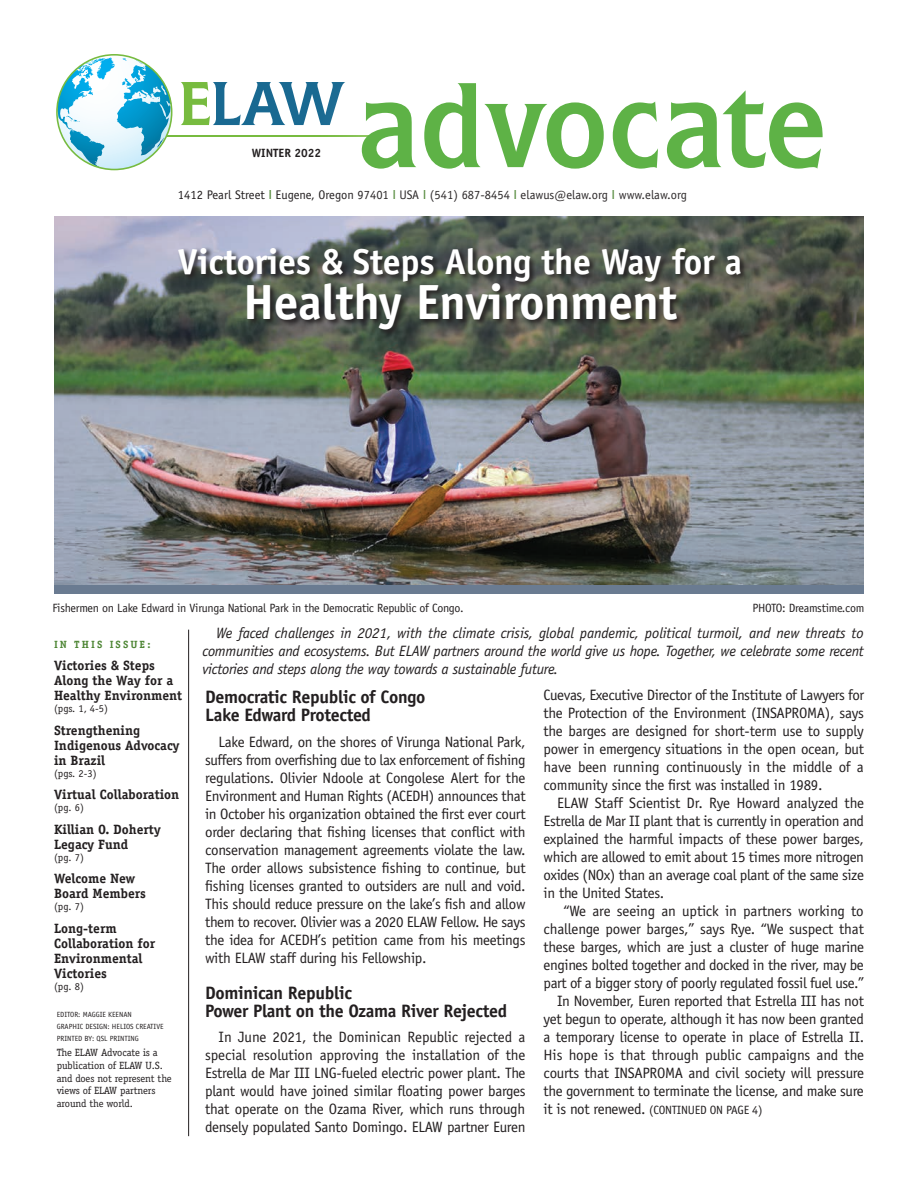
<style>
.page{position:relative;width:918px;height:1188px;background:#fff}
.page>*{position:absolute;margin:0;border:0;box-sizing:border-box;transform-origin:0 0}
.Body_copy{font:700 49.5px "Officina Sans";letter-spacing:-.01em;color:#fff}
.Body_copy-2{font:700 36px "Officina Sans";letter-spacing:-.01em;color:#fff}
.Body_copy-3{font:700 18px "Officina Sans";letter-spacing:-.02em;color:#231f20}
.Body_copy-4{font:15px/18px "Officina Sans";letter-spacing:-.02em;color:#231f20;text-align:justify}
.Body_copy-5{font:italic 15px/18px "Officina Sans";letter-spacing:-.02em;color:#231f20;text-align:justify}
.t1{font:700 13.5px/15px "Officina Serif";color:#231f20}
.t2{font:12.6px "Officina Sans";color:#231f20}
.Body_copy-6{font:12px "Officina Sans";letter-spacing:-.02em;color:#231f20}
.t3{font:700 12px "Officina Sans";color:#231f20}
.t4{font:10.5px/12.8px "Officina Serif";letter-spacing:-.01em;color:#231f20}
.t5{font:700 10.5px "Officina Serif";letter-spacing:.2em;color:#4e8635}
.t6{font:7.5px "Officina Sans";color:#231f20}
.s1{font-family:"Helvetica";color:#4e8635}
.s2{font-size:15px}
</style>
<div class="page">
<img style="left:54px;top:216px;width:809px;height:369px">
<hr style="left:188px;top:630px;width:1px;height:506px;background:#231f20">
<div style="left:54px;top:585px;width:810px;height:9px;background:#6a7b91"></div>
<div style="left:177px;top:246px;width:571px;height:91px;background:#231f20;opacity:.95"></div>
<hr style="left:166px;top:135px;width:208px;height:2px;background:#77bb3f">
<svg style="left:181px;top:82px;width:127px;height:43px"></svg>
<svg style="left:56px;top:54px;width:116px;height:116px"></svg>
<div style="left:308px;top:30px;width:568px;height:193px;background:#fff"></div>
<svg style="left:362px;top:83px;width:461px;height:86px"></svg>
<p class="t3" style="left:252px;top:146px;width:71px">WINTER 2022</p>
<p class="t2" style="left:178px;top:187px;width:511px">1412 Pearl Street <span class="s1">I</span> Eugene, Oregon 97401 <span class="s1">I</span> USA <span class="s1">I</span> (541) 687-8454 <span class="s1">I</span> elawus@elaw.org <span class="s1">I</span> www.elaw.org</p>
<p class="Body_copy-2" style="left:178px;top:239px;width:566px">Victories &amp; Steps Along the Way for a</p>
<p class="Body_copy" style="left:243px;top:271px;width:435px">Healthy Environment</p>
<p class="Body_copy-6" style="left:52px;top:601px;width:413px">Fishermen on Lake Edward in Virunga National Park in the Democratic Republic of Congo.</p>
<p class="Body_copy-6" style="left:752px;top:601px;width:114px">PHOTO: Dreamstime.com</p>
<p class="Body_copy-5" style="left:202px;top:624px;width:663px;text-indent:14px">We faced challenges in 2021, with the climate crisis, global pandemic, political turmoil, and new threats to communities and ecosystems. But ELAW partners around the world give us hope. Together, we celebrate some recent victories and steps along the way towards a sustainable future.</p>
<p class="t5" style="left:54px;top:638px;width:98px">IN THIS ISSUE:</p>
<p class="t1" style="left:54px;top:658px;width:130px">Victories &amp; Steps<br>Along the Way for a<br>Healthy Environment</p>
<p class="t4" style="left:54px;top:702px;width:56px">(pgs. 1, 4-5)</p>
<p class="t1" style="left:54px;top:722px;width:127px">Strengthening<br>Indigenous Advocacy in Brazil</p>
<p class="t4" style="left:54px;top:767px;width:44px">(pgs. 2-3)</p>
<p class="t1" style="left:54px;top:787px;width:127px">Virtual Collaboration</p>
<p class="t4" style="left:54px;top:801px;width:31px">(pg. 6)</p>
<p class="t1" style="left:54px;top:821px;width:109px">Killian O. Doherty<br>Legacy Fund</p>
<p class="t4" style="left:54px;top:851px;width:31px">(pg. 7)</p>
<p class="t1" style="left:54px;top:871px;width:93px">Welcome New<br>Board Members</p>
<p class="t4" style="left:54px;top:900px;width:31px">(pg. 7)</p>
<p class="t1" style="left:54px;top:920px;width:103px">Long-term<br>Collaboration for<br>Environmental<br>Victories</p>
<p class="t4" style="left:54px;top:980px;width:31px">(pg. 8)</p>
<p class="Body_copy-4" style="left:544px;top:686px;width:322px">Cuevas, Executive Director of the Institute of Lawyers for the Protection of the Environment (INSAPROMA), says the barges are designed for short-term use to supply power in emergency situations in the open ocean, but have been running continuously in the middle of a community since the first was installed in 1989.</p>
<p class="Body_copy-4" style="left:544px;top:794px;width:322px;text-indent:14px">ELAW Staff Scientist Dr. Rye Howard analyzed the Estrella de Mar II plant that is currently in operation and explained the harmful impacts of these power barges, which are allowed to emit about 15 times more nitrogen oxides (NOx) than an average coal plant of the same size in the United States.</p>
<p class="Body_copy-4" style="left:544px;top:902px;width:322px;text-indent:20px">“We are seeing an uptick in partners working to challenge power barges,” says Rye. “We suspect that these barges, which are just a cluster of huge marine engines bolted together and docked in the river, may be part of a bigger story of poorly regulated fossil fuel use.”</p>
<p class="Body_copy-4" style="left:544px;top:992px;width:322px;text-indent:14px">In November, Euren reported that Estrella III has not yet begun to operate, although it has now been granted a temporary license to operate in place of Estrella II.<br>His hope is that through public campaigns and the courts that INSAPROMA and civil society will pressure the government to terminate the license, and make sure</p>
<p class="Body_copy-6" style="left:544px;top:1103px;width:220px"><span class="s2">it is not renewed.</span> (CONTINUED ON PAGE 4)</p>
<p class="Body_copy-3" style="left:205px;top:686px;width:222px">Democratic Republic of Congo</p>
<p class="Body_copy-3" style="left:205px;top:704px;width:167px">Lake Edward Protected</p>
<p class="Body_copy-4" style="left:205px;top:733px;width:322px;text-indent:14px">Lake Edward, on the shores of Virunga National Park, suffers from overfishing due to lax enforcement of fishing regulations. Olivier Ndoole at Congolese Alert for the Environment and Human Rights (ACEDH) announces that in October his organization obtained the first ever court order declaring that fishing licenses that conflict with conservation management agreements violate the law.<br>The order allows subsistence fishing to continue, but fishing licenses granted to outsiders are null and void.<br>This should reduce pressure on the lake’s fish and allow them to recover. Olivier was a 2020 ELAW Fellow. He says the idea for ACEDH’s petition came from his meetings with ELAW staff during his Fellowship.</p>
<p class="Body_copy-3" style="left:205px;top:982px;width:148px">Dominican Republic</p>
<p class="Body_copy-3" style="left:205px;top:1000px;width:304px">Power Plant on the Ozama River Rejected</p>
<p class="Body_copy-4" style="left:205px;top:1028px;width:322px;text-indent:14px">In June 2021, the Dominican Republic rejected a special resolution approving the installation of the Estrella de Mar III LNG-fueled electric power plant. The plant would have joined similar floating power barges that operate on the Ozama River, which runs through densely populated Santo Domingo. ELAW partner Euren</p>
<p class="t6" style="left:57px;top:1010px;width:77px">EDITOR: MAGGIE KEENAN</p>
<p class="t6" style="left:57px;top:1022px;width:108px">GRAPHIC DESIGN: HELIOS CREATIVE</p>
<p class="t6" style="left:57px;top:1034px;width:84px">PRINTED BY: QSL PRINTING</p>
<p class="t4" style="left:57px;top:1046px;width:117px">The ELAW Advocate is a publication of ELAW U.S. and does not represent the views of ELAW partners</p>
<p class="t4" style="left:57px;top:1097px;width:78px">around the world.</p>
</div>
